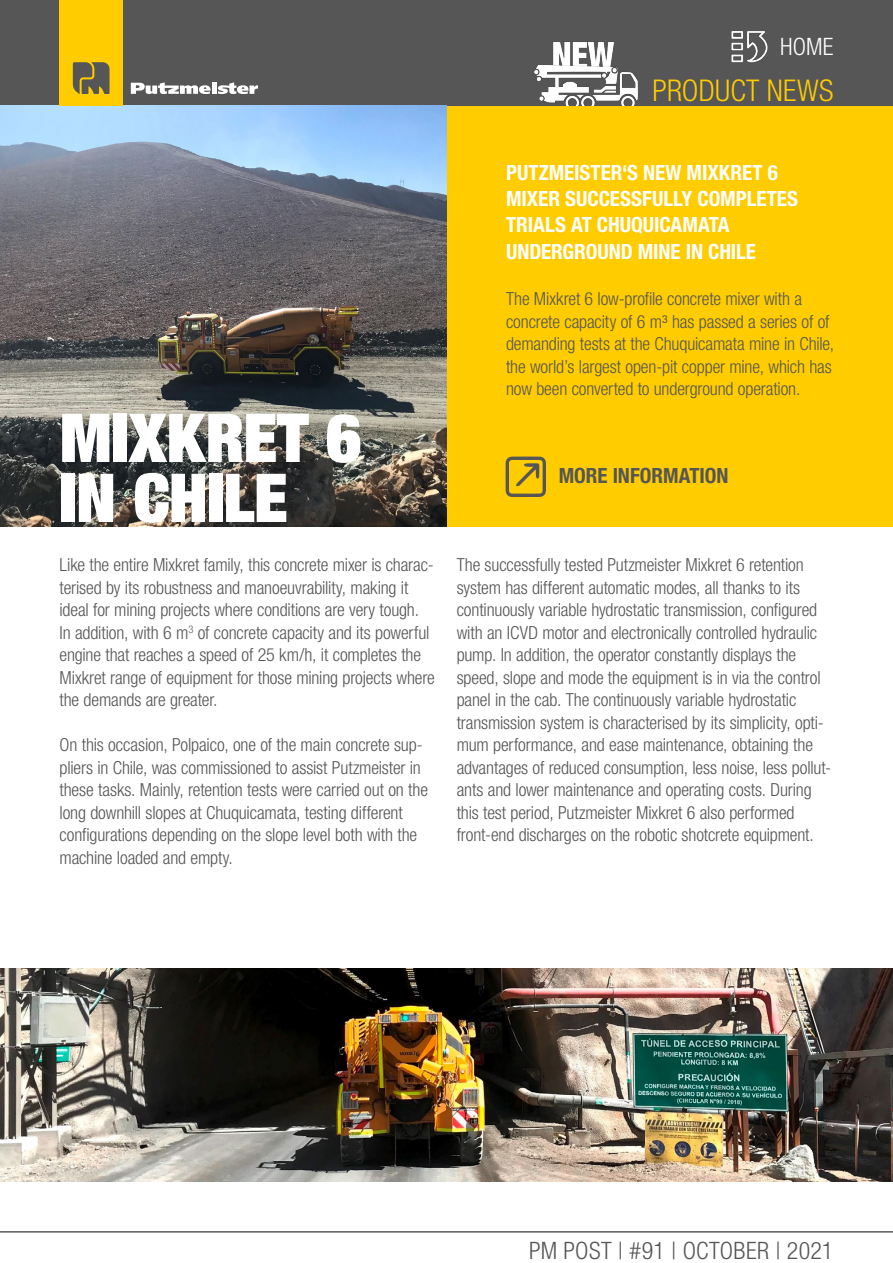
<style>
.page{position:relative;width:893px;height:1263px;background:#fff}
.page>*{position:absolute;margin:0;border:0;box-sizing:border-box;transform-origin:0 0}
.t1{font:900 condensed 67.5px/60px "Helvetica Neue LT Pro";letter-spacing:-.01em;color:#fff}
.t2{font:300 condensed 30px "Helvetica Neue LT Pro";letter-spacing:.01em;color:#fc0}
.t3{font:300 condensed 24px "Helvetica Neue LT Pro";letter-spacing:.01em;color:#565656}
.t4{font:300 condensed 24px "Helvetica Neue LT Pro";color:#fff}
.t5{font:700 condensed 21px/26.2px "Helvetica Neue LT Pro";color:#fff}
.t6{font:700 condensed 21px "Helvetica Neue LT Pro";color:#565656}
.t7{font:300 condensed 18px/22.5px "Helvetica Neue LT Pro";letter-spacing:-.01em;color:#565656}
</style>
<div class="page">
<div style="left:446px;top:105px;width:447px;height:421px;background:#fc0"></div>
<div style="left:0;top:0;width:893px;height:105px;background:#565656"></div>
<img style="left:0;top:105px;width:446px;height:421px">
<svg style="left:0;top:1231px;width:893px;height:2px"></svg>
<img style="left:0;top:969px;width:892px;height:212px">
<div style="left:60px;top:0;width:63px;height:105px;background:#fc0"></div>
<svg style="left:73px;top:62px;width:37px;height:32px"></svg>
<svg style="left:131px;top:82px;width:127px;height:12px"></svg>
<svg style="left:506px;top:457px;width:40px;height:40px"></svg>
<img style="left:731px;top:31px;width:37px;height:32px">
<img style="left:519px;top:42px;width:130px;height:64px">
<h3 class="t4" style="left:780px;top:33px;width:55px">HOME</h3>
<h2 class="t2" style="left:653px;top:73px;width:182px">PRODUCT NEWS</h2>
<h1 class="t1" style="left:60px;top:406px;width:303px">MIXKRET 6<br>IN CHILE</h1>
<p class="t7" style="left:60px;top:553px;width:377px">Like the entire Mixkret family, this concrete mixer is charac&shy;terised by its robustness and manoeuvrability, making it ideal for mining projects where conditions are very tough.<br>In addition, with 6 m<sup>3</sup> of concrete capacity and its powerful engine that reaches a speed of 25 km/h, it completes the Mixkret range of equipment for those mining projects where the demands are greater.</p>
<p class="t7" style="left:60px;top:733px;width:370px">On this occasion, Polpaico, one of the main concrete sup&shy;pliers in Chile, was commissioned to assist Putzmeister in these tasks. Mainly, retention tests were carried out on the long downhill slopes at Chuquicamata, testing different configurations depending on the slope level both with the machine loaded and empty.</p>
<p class="t5" style="left:506px;top:159px;width:294px">PUTZMEISTER‘S NEW MIXKRET 6<br>MIXER SUCCESSFULLY COMPLETES<br>TRIALS AT CHUQUICAMATA<br>UNDERGROUND MINE IN CHILE</p>
<p class="t7" style="left:506px;top:287px;width:330px">The Mixkret 6 low-profile concrete mixer with a concrete capacity of 6 m³ has passed a series of of demanding tests at the Chuquicamata mine in Chile, the world’s largest open-pit copper mine, which has now been converted to underground operation.</p>
<p class="t6" style="left:559px;top:463px;width:171px">MORE INFORMATION</p>
<p class="t7" style="left:457px;top:553px;width:376px">The successfully tested Putzmeister Mixkret 6 retention system has different automatic modes, all thanks to its continuously variable hydrostatic transmission, configured with an ICVD motor and electronically controlled hydraulic pump. In addition, the operator constantly displays the speed, slope and mode the equipment is in via the control panel in the cab. The continuously variable hydrostatic transmission system is characterised by its simplicity, opti&shy;mum performance, and ease maintenance, obtaining the advantages of reduced consumption, less noise, less pollut&shy;ants and lower maintenance and operating costs. During this test period, Putzmeister Mixkret 6 also performed front-end discharges on the robotic shotcrete equipment.</p>
<h3 class="t3" style="left:529px;top:1236px;width:306px">PM POST | #91 | OCTOBER | 2021</h3>
</div>
